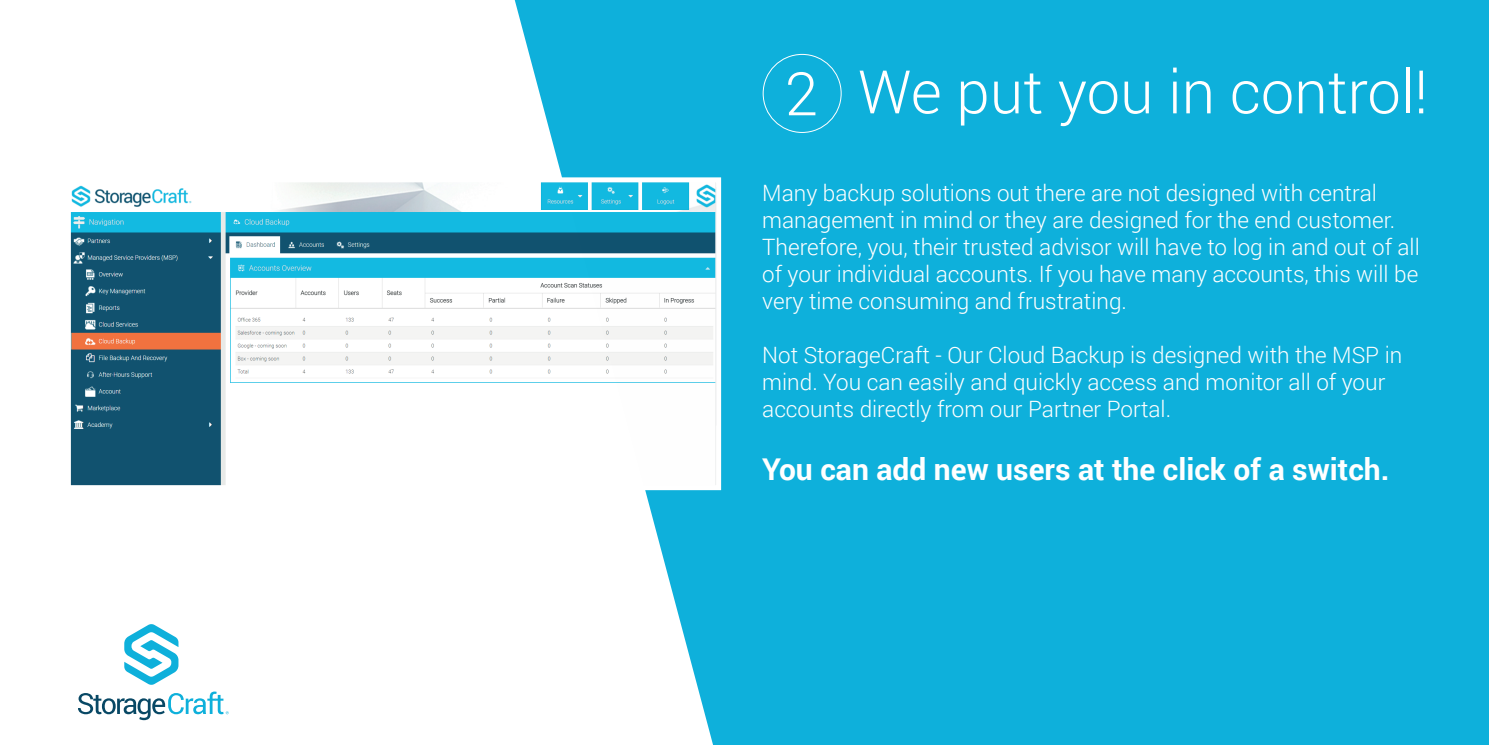
<style>
.page{position:relative;width:1489px;height:745px;background:#fff}
.page>*{position:absolute;margin:0;border:0;box-sizing:border-box;transform-origin:0 0}
.t1{font:300 60px "Roboto";color:#fff}
.t2{font:700 30px "Roboto";color:#fff}
.t3{font:300 22.5px/27px "Roboto";color:#fff}
</style>
<div class="page">
<div style="left:514px;top:0;width:974px;height:744px;background:#0eb0db"></div>
<div style="left:762px;top:54px;width:79px;height:79px;border:1px solid #fff;border-radius:50%"></div>
<svg style="left:124px;top:624px;width:54px;height:60px"></svg>
<svg style="left:78px;top:691px;width:151px;height:28px"></svg>
<svg style="left:70px;top:175px;width:653px;height:317px"></svg>
<h1 class="t1" style="left:784px;top:50px;width:644px">2 We put you in control!</h1>
<p class="t3" style="left:762px;top:179px;width:659px">Many backup solutions out there are not designed with central management in mind or they are designed for the end customer.<br>Therefore, you, their trusted advisor will have to log in and out of all of your individual accounts. If you have many accounts, this will be very time consuming and frustrating.</p>
<p class="t3" style="left:762px;top:341px;width:641px">Not StorageCraft - Our Cloud Backup is designed with the MSP in mind. You can easily and quickly access and monitor all of your accounts directly from our Partner Portal.</p>
<h2 class="t2" style="left:762px;top:448px;width:628px">You can add new users at the click of a switch.</h2>
</div>
